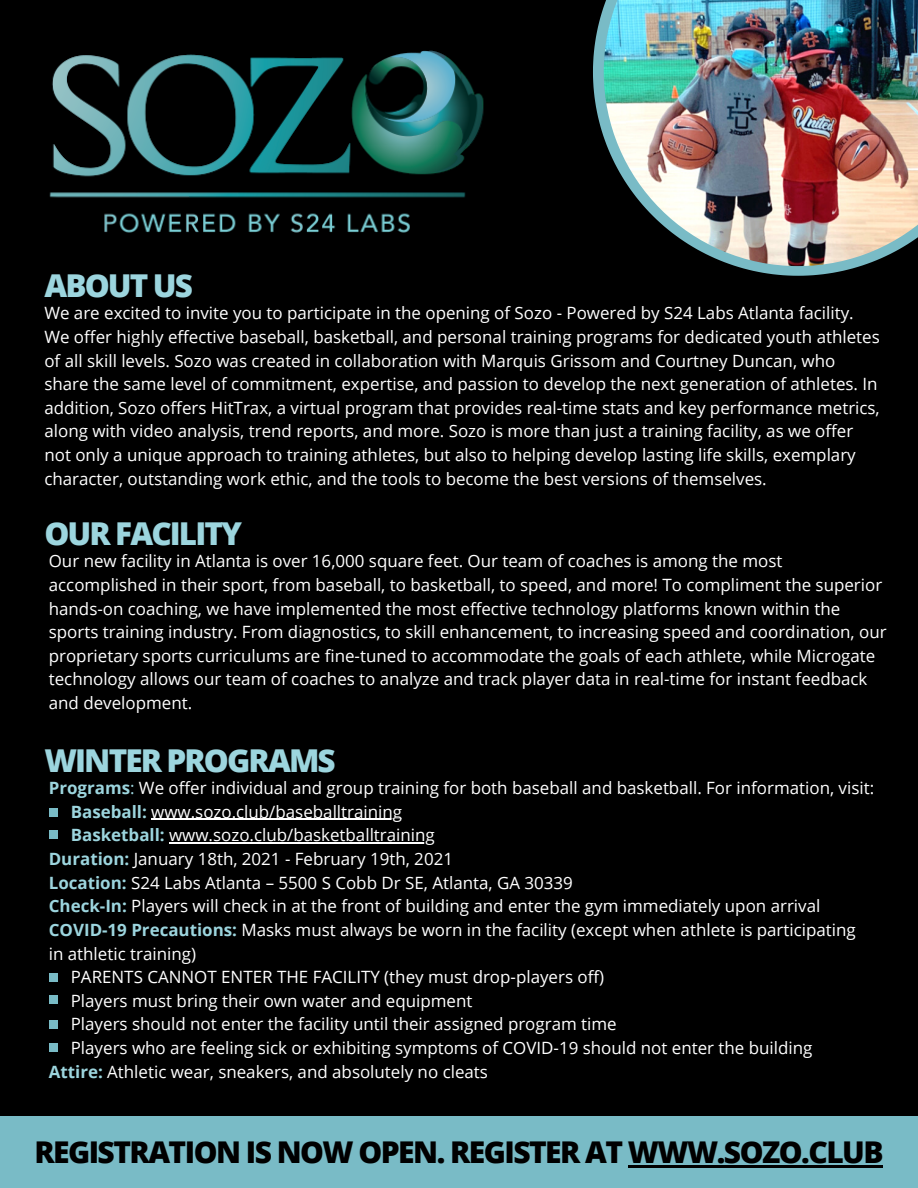
<style>
.page{position:relative;width:918px;height:1188px;background:#000}
.page>*{position:absolute;margin:0;border:0;box-sizing:border-box;transform-origin:0 0}
.t1{font:800 31.5px "Open Sans";letter-spacing:-.06em;color:#9cd5de}
.t2{font:800 30px "Open Sans";letter-spacing:-.05em;color:#000}
.t3{font:16.95px/23.7px "Open Sans";color:#fff}
.s1{font-weight:700;color:#9cd5de}
.s2{color:#9cd5de}
</style>
<div class="page">
<hr style="left:151px;top:819px;width:251px;height:1px;background:#fff">
<hr style="left:169px;top:843px;width:266px;height:1px;background:#fff">
<div style="left:0;top:1116px;width:918px;height:72px;background:#79bbc6"></div>
<svg style="left:593px;top:6px;width:268px;height:270px"></svg>
<img style="left:604px;top:0;width:314px;height:266px">
<img style="left:49px;top:50px;width:435px;height:183px">
<div style="left:49px;top:973px;width:9px;height:8px;background:#79bbc6"></div>
<div style="left:49px;top:995px;width:9px;height:9px;background:#79bbc6"></div>
<div style="left:49px;top:1020px;width:9px;height:9px;background:#79bbc6"></div>
<div style="left:49px;top:1043px;width:9px;height:9px;background:#79bbc6"></div>
<div style="left:49px;top:808px;width:9px;height:9px;background:#79bbc6"></div>
<div style="left:49px;top:830px;width:9px;height:9px;background:#79bbc6"></div>
<hr style="left:628px;top:1165px;width:254px;height:2px;background:#000">
<p class="t1" style="left:44px;top:263px;width:150px">ABOUT US</p>
<p class="t3" style="left:44px;top:301px;width:837px">We are excited to invite you to participate in the opening of Sozo - Powered by S24 Labs Atlanta facility.<br>We offer highly effective baseball, basketball, and personal training programs for dedicated youth athletes of all skill levels. Sozo was created in collaboration with Marquis Grissom and Courtney Duncan, who share the same level of commitment, expertise, and passion to develop the next generation of athletes. In addition, Sozo offers HitTrax, a virtual program that provides real-time stats and key performance metrics, along with video analysis, trend reports, and more. Sozo is more than just a training facility, as we offer not only a unique approach to training athletes, but also to helping develop lasting life skills, exemplary character, outstanding work ethic, and the tools to become the best versions of themselves.</p>
<p class="t1" style="left:44px;top:511px;width:199px">OUR FACILITY</p>
<p class="t3" style="left:49px;top:549px;width:839px">Our new facility in Atlanta is over 16,000 square feet. Our team of coaches is among the most accomplished in their sport, from baseball, to basketball, to speed, and more! To compliment the superior hands-on coaching, we have implemented the most effective technology platforms known within the sports training industry. From diagnostics, to skill enhancement, to increasing speed and coordination, our proprietary sports curriculums are fine-tuned to accommodate the goals of each athlete, while Microgate technology allows our team of coaches to analyze and track player data in real-time for instant feedback and development.</p>
<p class="t1" style="left:44px;top:738px;width:293px">WINTER PROGRAMS</p>
<p class="t3" style="left:49px;top:776px;width:827px"><span class="s1">Programs</span><span class="s2">:</span> We offer individual and group training for both baseball and basketball. For information, visit:</p>
<p class="t3" style="left:71px;top:799px;width:333px"><span class="s1">Baseball:</span> www.sozo.club/baseballtraining</p>
<p class="t3" style="left:71px;top:823px;width:366px"><span class="s1">Basketball:</span> www.sozo.club/basketballtraining</p>
<p class="t3" style="left:49px;top:847px;width:406px"><span class="s1">Duration:</span> January 18th, 2021 - February 19th, 2021</p>
<p class="t3" style="left:49px;top:870px;width:526px"><span class="s1">Location:</span> S24 Labs Atlanta – 5500 S Cobb Dr SE, Atlanta, GA 30339</p>
<p class="t3" style="left:49px;top:894px;width:773px"><span class="s1">Check-In:</span> Players will check in at the front of building and enter the gym immediately upon arrival</p>
<p class="t3" style="left:49px;top:917px;width:809px"><span class="s1">COVID-19 Precautions:</span> Masks must always be worn in the facility (except when athlete is participating</p>
<p class="t3" style="left:49px;top:941px;width:149px">in athletic training)</p>
<p class="t3" style="left:71px;top:965px;width:535px">PARENTS CANNOT ENTER THE FACILITY (they must drop-players off)</p>
<p class="t3" style="left:71px;top:988px;width:403px">Players must bring their own water and equipment</p>
<p class="t3" style="left:71px;top:1012px;width:548px">Players should not enter the facility until their assigned program time</p>
<p class="t3" style="left:71px;top:1036px;width:743px">Players who are feeling sick or exhibiting symptoms of COVID-19 should not enter the building</p>
<p class="t3" style="left:49px;top:1059px;width:441px"><span class="s1">Attire:</span> Athletic wear, sneakers, and absolutely no cleats</p>
<p class="t2" style="left:34px;top:1131px;width:851px">REGISTRATION IS NOW OPEN. REGISTER AT WWW.SOZO.CLUB</p>
</div>
